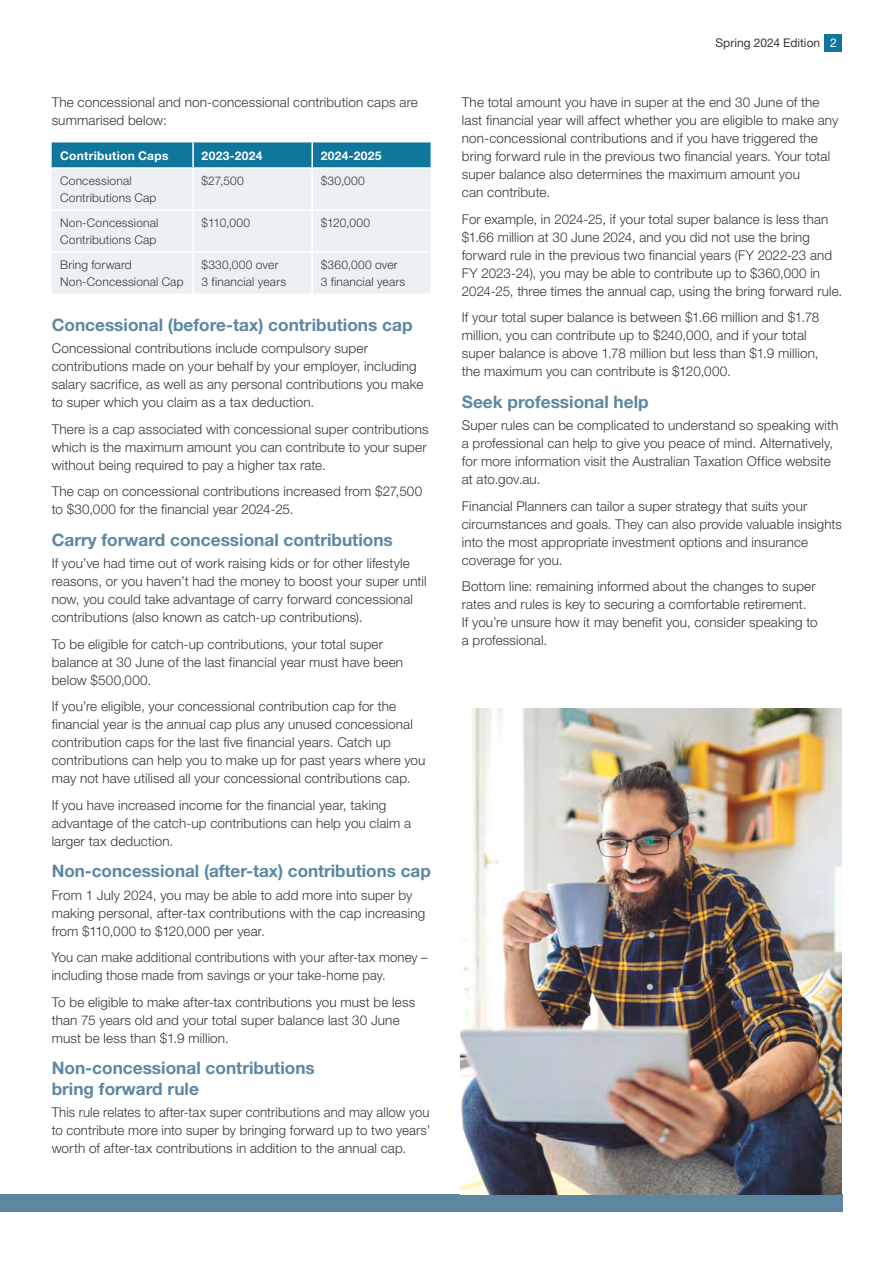
<style>
.page{position:relative;width:893px;height:1263px;background:#fff}
.page>*{position:absolute;margin:0;border:0;box-sizing:border-box;transform-origin:0 0}
.t1{font:700 17.25px/21px "Helvetica Neue LT Std";color:#5d87a1}
.t2{font:300 13.5px/18px "Helvetica Neue LT Std";letter-spacing:.01em;color:#38383b}
.t3{font:300 12px/16.5px "Helvetica Neue LT Std";letter-spacing:.015em;color:#38383b}
.t4{font:700 12px "Helvetica Neue LT Std";letter-spacing:.025em;color:#fff}
.t5{font:12px "Helvetica Neue LT Std";color:#38383b}
.s1{color:#fff}
</style>
<div class="page">
<div style="left:825px;top:34px;width:17px;height:17px;background:#11769c"></div>
<div style="left:0;top:1195px;width:842px;height:17px;background:#5d87a1"></div>
<div style="left:52px;top:169px;width:379px;height:124px;background:#ecf0f3"></div>
<div style="left:52px;top:142px;width:380px;height:25px;background:#11769c"></div>
<hr style="left:192px;top:169px;width:2px;height:40px;background:#fff">
<hr style="left:311px;top:169px;width:2px;height:40px;background:#fff">
<hr style="left:52px;top:209px;width:141px;height:2px;background:#fff">
<hr style="left:193px;top:209px;width:119px;height:2px;background:#fff">
<hr style="left:192px;top:211px;width:2px;height:40px;background:#fff">
<hr style="left:312px;top:209px;width:120px;height:2px;background:#fff">
<hr style="left:311px;top:211px;width:2px;height:40px;background:#fff">
<hr style="left:52px;top:251px;width:141px;height:2px;background:#fff">
<hr style="left:193px;top:251px;width:119px;height:2px;background:#fff">
<hr style="left:192px;top:253px;width:2px;height:40px;background:#fff">
<hr style="left:312px;top:251px;width:120px;height:2px;background:#fff">
<hr style="left:311px;top:253px;width:2px;height:40px;background:#fff">
<img style="left:460px;top:708px;width:382px;height:487px">
<p class="t2" style="left:52px;top:93px;width:368px">The concessional and non-concessional contribution caps are summarised below:</p>
<p class="t4" style="left:60px;top:148px;width:110px">Contribution Caps</p>
<p class="t4" style="left:202px;top:148px;width:62px">2023-2024</p>
<p class="t4" style="left:321px;top:148px;width:62px">2024-2025</p>
<p class="t3" style="left:60px;top:172px;width:98px">Concessional<br>Contributions Cap</p>
<p class="t3" style="left:202px;top:172px;width:44px">$27,500</p>
<p class="t3" style="left:321px;top:172px;width:46px">$30,000</p>
<p class="t3" style="left:60px;top:214px;width:100px">Non-Concessional<br>Contributions Cap</p>
<p class="t3" style="left:202px;top:214px;width:50px">$110,000</p>
<p class="t3" style="left:321px;top:214px;width:51px">$120,000</p>
<p class="t3" style="left:60px;top:256px;width:125px">Bring forward<br>Non-Concessional Cap</p>
<p class="t3" style="left:202px;top:256px;width:86px">$330,000 over<br>3 financial years</p>
<p class="t3" style="left:321px;top:256px;width:86px">$360,000 over<br>3 financial years</p>
<p class="t1" style="left:52px;top:314px;width:362px">Concessional (before-tax) contributions cap</p>
<p class="t2" style="left:52px;top:339px;width:373px">Concessional contributions include compulsory super contributions made on your behalf by your employer, including salary sacrifice, as well as any personal contributions you make to super which you claim as a tax deduction.</p>
<p class="t2" style="left:52px;top:420px;width:378px">There is a cap associated with concessional super contributions which is the maximum amount you can contribute to your super without being required to pay a higher tax rate.</p>
<p class="t2" style="left:52px;top:482px;width:372px">The cap on concessional contributions increased from $27,500 to $30,000 for the financial year 2024-25.</p>
<p class="t1" style="left:52px;top:529px;width:343px">Carry forward concessional contributions</p>
<p class="t2" style="left:52px;top:554px;width:377px">If you’ve had time out of work raising kids or for other lifestyle reasons, or you haven’t had the money to boost your super until now, you could take advantage of carry forward concessional contributions (also known as catch-up contributions).</p>
<p class="t2" style="left:52px;top:634px;width:353px">To be eligible for catch-up contributions, your total super balance at 30 June of the last financial year must have been below $500,000.</p>
<p class="t2" style="left:52px;top:697px;width:375px">If you’re eligible, your concessional contribution cap for the financial year is the annual cap plus any unused concessional contribution caps for the last five financial years. Catch up contributions can help you to make up for past years where you may not have utilised all your concessional contributions cap.</p>
<p class="t2" style="left:52px;top:795px;width:361px">If you have increased income for the financial year, taking advantage of the catch-up contributions can help you claim a larger tax deduction.</p>
<p class="t1" style="left:52px;top:860px;width:381px">Non-concessional (after-tax) contributions cap</p>
<p class="t2" style="left:52px;top:885px;width:375px">From 1 July 2024, you may be able to add more into super by making personal, after-tax contributions with the cap increasing from $110,000 to $120,000 per year.</p>
<p class="t2" style="left:52px;top:948px;width:378px">You can make additional contributions with your after-tax money – including those made from savings or your take-home pay.</p>
<p class="t2" style="left:52px;top:992px;width:365px">To be eligible to make after-tax contributions you must be less than 75 years old and your total super balance last 30 June must be less than $1.9 million.</p>
<p class="t1" style="left:52px;top:1057px;width:265px">Non-concessional contributions bring forward rule</p>
<p class="t2" style="left:52px;top:1103px;width:380px;text-align:justify">This rule relates to after-tax super contributions and may allow you to contribute more into super by bringing forward up to two years’ worth of after-tax contributions in addition to the annual cap.</p>
<p class="t5" style="left:715px;top:36px;width:123px">Spring 2024 Edition <span class="s1">2</span></p>
<p class="t2" style="left:462px;top:93px;width:378px">The total amount you have in super at the end 30 June of the last financial year will affect whether you are eligible to make any non-concessional contributions and if you have triggered the bring forward rule in the previous two financial years. Your total super balance also determines the maximum amount you<br>can contribute.</p>
<p class="t2" style="left:462px;top:210px;width:382px">For example, in 2024-25, if your total super balance is less than $1.66 million at 30 June 2024, and you did not use the bring forward rule in the previous two financial years (FY 2022-23 and FY 2023-24), you may be able to contribute up to $360,000 in 2024-25, three times the annual cap, using the bring forward rule.</p>
<p class="t2" style="left:462px;top:308px;width:359px">If your total super balance is between $1.66 million and $1.78 million, you can contribute up to $240,000, and if your total super balance is above 1.78 million but less than $1.9 million, the maximum you can contribute is $120,000.</p>
<p class="t1" style="left:462px;top:391px;width:188px">Seek professional help</p>
<p class="t2" style="left:462px;top:416px;width:378px">Super rules can be complicated to understand so speaking with a professional can help to give you peace of mind. Alternatively, for more information visit the Australian Taxation Office website at ato.gov.au.</p>
<p class="t2" style="left:462px;top:497px;width:382px">Financial Planners can tailor a super strategy that suits your circumstances and goals. They can also provide valuable insights into the most appropriate investment options and insurance coverage for you.</p>
<p class="t2" style="left:462px;top:577px;width:357px">Bottom line: remaining informed about the changes to super rates and rules is key to securing a comfortable retirement.<br>If you’re unsure how it may benefit you, consider speaking to a professional.</p>
</div>
